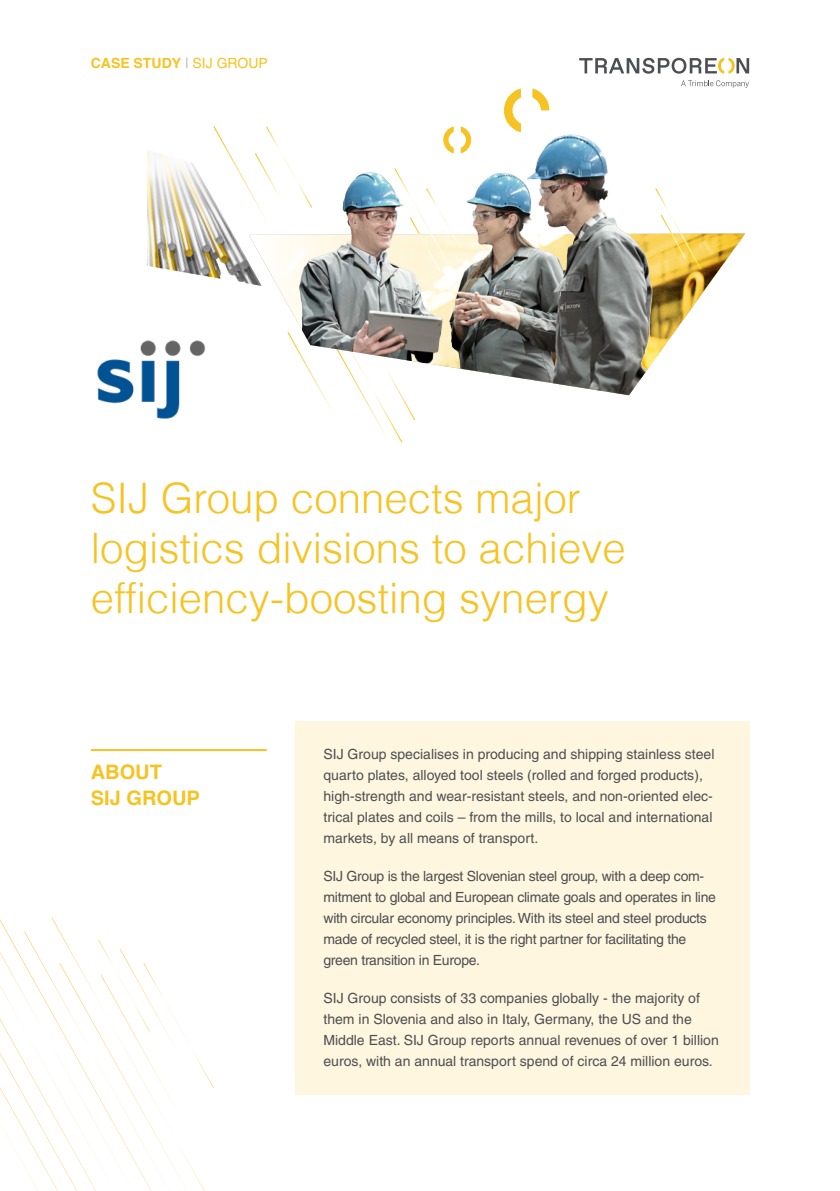
<style>
.page{position:relative;width:840px;height:1191px;background:#fff}
.page>*{position:absolute;margin:0;border:0;box-sizing:border-box;transform-origin:0 0}
.t1{font:300 42px/50px "Helvetica";color:#f6c322}
.t2{font:700 20px/26px "Helvetica";color:#f6c322}
.t3{font:14px/21px "Helvetica";color:#4d4e53}
.t4{font:14px/21px "Helvetica";letter-spacing:-.02em;color:#4d4e53}
.t5{font:700 14px "Helvetica";color:#f6c322}
.s1{font-weight:400;color:#b8b8ba}
.s2{font-weight:400}
</style>
<div class="page">
<div style="left:295px;top:720px;width:453px;height:374px;background:#fef6de"></div>
<hr style="left:91px;top:749px;width:175px;height:2px;background:#f6c322">
<img style="left:97px;top:340px;width:109px;height:79px">
<img style="left:147px;top:150px;width:65px;height:128px">
<img style="left:471px;top:107px;width:273px;height:288px">
<svg style="left:503px;top:88px;width:46px;height:44px"></svg>
<svg style="left:654px;top:188px;width:46px;height:81px"></svg>
<svg style="left:212px;top:126px;width:259px;height:317px"></svg>
<svg style="left:0;top:931px;width:214px;height:260px"></svg>
<svg style="left:681px;top:80px;width:67px;height:8px"></svg>
<svg style="left:579px;top:58px;width:169px;height:16px"></svg>
<p class="t5" style="left:91px;top:52px;width:178px">CASE STUDY <span class="s1">|</span> <span class="s2">SIJ GROUP</span></p>
<h1 class="t1" style="left:91px;top:472px;width:536px">SIJ Group connects major logistics divisions to achieve efficiency-boosting synergy</h1>
<h2 class="t2" style="left:91px;top:759px;width:110px">ABOUT<br>SIJ GROUP</h2>
<p class="t3" style="left:323px;top:743px;width:392px">SIJ Group specialises in producing and shipping stainless steel quarto plates, alloyed tool steels (rolled and forged products), high-strength and wear-resistant steels, and non-oriented elec&shy;trical plates and coils – from the mills, to local and international markets, by all means of transport.</p>
<p class="t4" style="left:323px;top:865px;width:394px">SIJ Group is the largest Slovenian steel group, with a deep com&shy;mitment to global and European climate goals and operates in line with circular economy principles. With its steel and steel products made of recycled steel, it is the right partner for facilitating the green transition in Europe.</p>
<p class="t3" style="left:323px;top:987px;width:396px">SIJ Group consists of 33 companies globally - the majority of them in Slovenia and also in Italy, Germany, the US and the Middle East. SIJ Group reports annual revenues of over 1 billion euros, with an annual transport spend of circa 24 million euros.</p>
</div>
